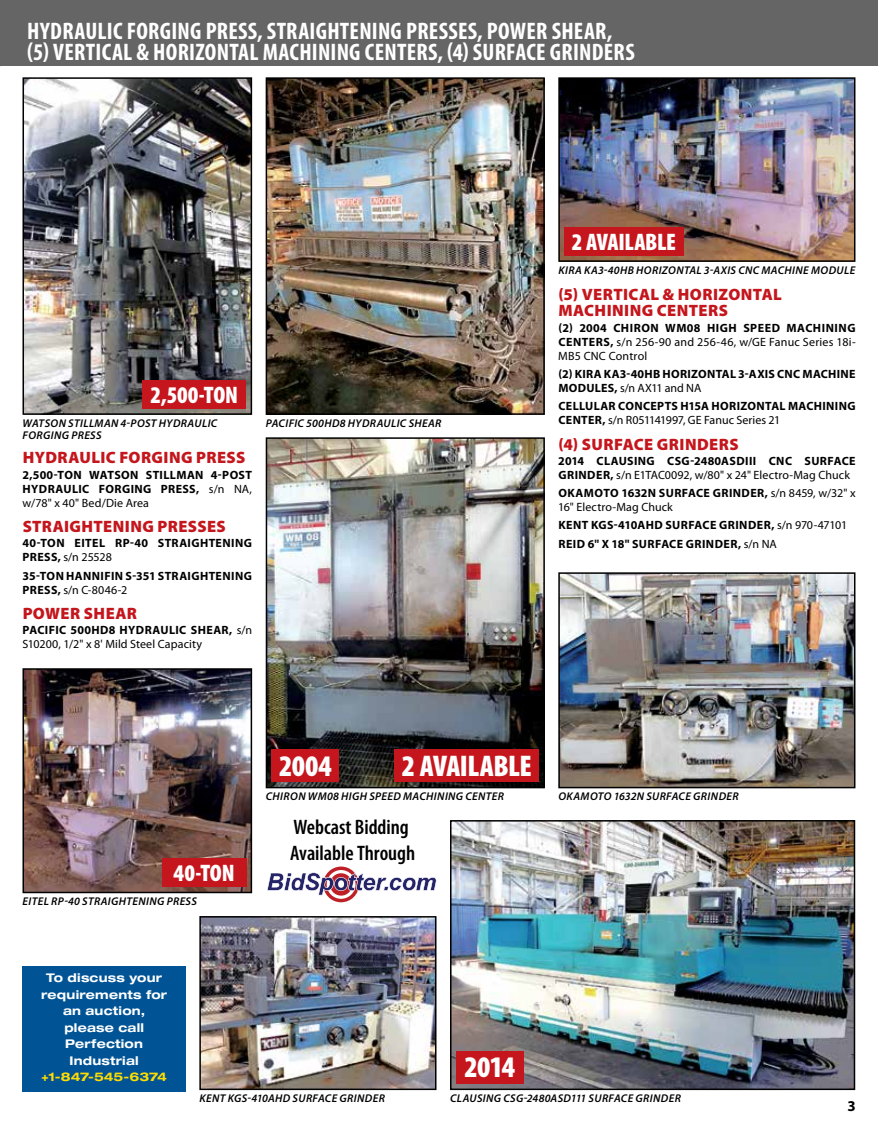
<style>
.page{position:relative;width:878px;height:1134px;background:#fff}
.page>*{position:absolute;margin:0;border:0;box-sizing:border-box;transform-origin:0 0}
.t1{font:900 condensed 30px "Myriad Pro";letter-spacing:-.015em;color:#fff}
.t2{font:700 condensed 24px/21px "Myriad Pro";letter-spacing:.01em;color:#fff}
.t3{font:900 condensed 24px "Myriad Pro";letter-spacing:-.015em;color:#fff}
.t4{font:600 condensed 21px/25.5px "Myriad Pro";color:#000}
.t5{font:900 16.5px/16.5px "Myriad Pro";letter-spacing:.025em;color:#c4161c}
.t6{font:700 15px "Myriad";color:#000}
.t7{font:700 12px/13.8px "Myriad Pro";letter-spacing:.03em;color:#000}
.t8{font:12px/13.8px "Myriad Pro";letter-spacing:.01em;color:#000}
.t9{font:700 expanded 12px/16.5px "Helvetica Neue";letter-spacing:.02em;color:#fff;text-align:center}
.t10{font:700 expanded 12px "Helvetica Neue";color:#fd0}
.t11{font:italic 600 11.25px/12px "Myriad Pro";letter-spacing:.03em;color:#000}
.s1{font-weight:400}
.s2{font-weight:700}
</style>
<div class="page">
<div style="left:0;top:0;width:878px;height:66px;background:#656565"></div>
<div style="left:22px;top:966px;width:164px;height:126px;background:#005495"></div>
<img style="left:269px;top:440px;width:273px;height:345px">
<div style="left:266px;top:437px;width:279px;height:351px;border:2px solid #000"></div>
<img style="left:269px;top:80px;width:272px;height:332px">
<div style="left:266px;top:77px;width:278px;height:338px;border:2px solid #000"></div>
<img style="left:561px;top:80px;width:291px;height:179px">
<div style="left:558px;top:77px;width:297px;height:185px;border:2px solid #000"></div>
<img style="left:25px;top:671px;width:224px;height:219px">
<div style="left:22px;top:668px;width:230px;height:225px;border:2px solid #000"></div>
<img style="left:25px;top:80px;width:224px;height:332px">
<div style="left:22px;top:77px;width:230px;height:338px;border:2px solid #000"></div>
<img style="left:453px;top:823px;width:399px;height:264px">
<div style="left:450px;top:820px;width:405px;height:270px;border:2px solid #000"></div>
<img style="left:561px;top:575px;width:291px;height:210px">
<div style="left:558px;top:572px;width:297px;height:216px;border:2px solid #000"></div>
<img style="left:202px;top:919px;width:231px;height:168px">
<div style="left:199px;top:916px;width:237px;height:174px;border:2px solid #000"></div>
<svg style="left:323px;top:867px;width:36px;height:35px"></svg>
<svg style="left:327px;top:870px;width:28px;height:29px"></svg>
<svg style="left:267px;top:872px;width:169px;height:23px"></svg>
<div style="left:564px;top:227px;width:119px;height:29px;background:#c4161c"></div>
<div style="left:142px;top:380px;width:104px;height:29px;background:#c4161c"></div>
<div style="left:162px;top:859px;width:84px;height:28px;background:#c4161c"></div>
<div style="left:395px;top:749px;width:144px;height:33px;background:#c4161c"></div>
<div style="left:456px;top:1051px;width:67px;height:33px;background:#c4161c"></div>
<div style="left:272px;top:749px;width:67px;height:33px;background:#c4161c"></div>
<h2 class="t2" style="left:27px;top:21px;width:609px">HYDRAULIC FORGING PRESS, STRAIGHTENING PRESSES, POWER SHEAR, (5) VERTICAL &amp; HORIZONTAL MACHINING CENTERS, (4) SURFACE GRINDERS</h2>
<h2 class="t3" style="left:571px;top:228px;width:106px">2 AVAILABLE</h2>
<h2 class="t3" style="left:150px;top:381px;width:89px">2,500-TON</h2>
<p class="t11" style="left:23px;top:417px;width:196px">WATSON STILLMAN 4-POST HYDRAULIC<br>FORGING PRESS</p>
<h3 class="t5" style="left:23px;top:450px;width:224px">HYDRAULIC FORGING PRESS</h3>
<p class="t7" style="left:22px;top:468px;width:231px;text-align:justify">2,500-TON WATSON STILLMAN 4-POST HYDRAULIC FORGING PRESS, <span class="s1">s/n NA, w/78" x 40" Bed/Die Area</span></p>
<h3 class="t5" style="left:23px;top:518px;width:205px">STRAIGHTENING PRESSES</h3>
<p class="t7" style="left:22px;top:537px;width:231px">40-TON EITEL RP-40 STRAIGHTENING<br>PRESS, <span class="s1">s/n 25528</span></p>
<p class="t7" style="left:22px;top:569px;width:231px">35-TON HANNIFIN S-351 STRAIGHTENING<br>PRESS, <span class="s1">s/n C-8046-2</span></p>
<h3 class="t5" style="left:23px;top:605px;width:116px">POWER SHEAR</h3>
<p class="t8" style="left:22px;top:624px;width:231px"><span class="s2">PACIFIC 500HD8 HYDRAULIC SHEAR,</span> s/n<br>S10200, 1/2" x 8' Mild Steel Capacity</p>
<p class="t11" style="left:266px;top:417px;width:177px">PACIFIC 500HD8 HYDRAULIC SHEAR</p>
<p class="t11" style="left:558px;top:264px;width:298px">KIRA KA3-40HB HORIZONTAL 3-AXIS CNC MACHINE MODULE</p>
<h3 class="t5" style="left:558px;top:286px;width:225px">(5) VERTICAL &amp; HORIZONTAL<br>MACHINING CENTERS</h3>
<p class="t8" style="left:558px;top:321px;width:299px;text-align:justify"><span class="s2">(2) 2004 CHIRON WM08 HIGH SPEED MACHINING CENTERS,</span> s/n 256-90 and 256-46, w/GE Fanuc Series 18i-MB5 CNC Control</p>
<p class="t7" style="left:558px;top:367px;width:298px">(2) KIRA KA3-40HB HORIZONTAL 3-AXIS CNC MACHINE<br>MODULES, <span class="s1">s/n AX11 and NA</span></p>
<p class="t7" style="left:558px;top:399px;width:298px">CELLULAR CONCEPTS H15A HORIZONTAL MACHINING<br>CENTER, <span class="s1">s/n R051141997, GE Fanuc Series 21</span></p>
<h3 class="t5" style="left:558px;top:436px;width:182px">(4) SURFACE GRINDERS</h3>
<p class="t7" style="left:558px;top:454px;width:299px">2014 CLAUSING CSG-2480ASDIII CNC SURFACE<br>GRINDER, <span class="s1">s/n E1TAC0092, w/80" x 24" Electro-Mag Chuck</span></p>
<p class="t8" style="left:558px;top:487px;width:299px"><span class="s2">OKAMOTO 1632N SURFACE GRINDER,</span> s/n 8459, w/32" x<br>16" Electro-Mag Chuck</p>
<p class="t7" style="left:558px;top:516px;width:290px;line-height:18.3px">KENT KGS-410AHD SURFACE GRINDER, <span class="s1">s/n 970-47101<br></span>REID 6" X 18" SURFACE GRINDER, <span class="s1">s/n NA</span></p>
<h2 class="t3" style="left:173px;top:860px;width:63px">40-TON</h2>
<p class="t11" style="left:23px;top:896px;width:176px">EITEL RP-40 STRAIGHTENING PRESS</p>
<p class="t9" style="left:41px;top:970px;width:127px">To discuss your requirements for an auction, please call<br>Perfection<br>Industrial</p>
<p class="t10" style="left:41px;top:1070px;width:127px">+1-847-545-6374</p>
<h1 class="t1" style="left:279px;top:749px;width:54px">2004</h1>
<h1 class="t1" style="left:402px;top:749px;width:132px">2 AVAILABLE</h1>
<p class="t11" style="left:266px;top:791px;width:240px">CHIRON WM08 HIGH SPEED MACHINING CENTER</p>
<h3 class="t4" style="left:290px;top:815px;width:126px">Webcast Bidding<br>Available Through</h3>
<p class="t11" style="left:558px;top:791px;width:182px">OKAMOTO 1632N SURFACE GRINDER</p>
<h1 class="t1" style="left:464px;top:1051px;width:52px">2014</h1>
<p class="t11" style="left:199px;top:1093px;width:187px">KENT KGS-410AHD SURFACE GRINDER</p>
<p class="t11" style="left:450px;top:1093px;width:232px">CLAUSING CSG-2480ASD111 SURFACE GRINDER</p>
<p class="t6" style="left:847px;top:1098px;width:10px">3</p>
</div>
